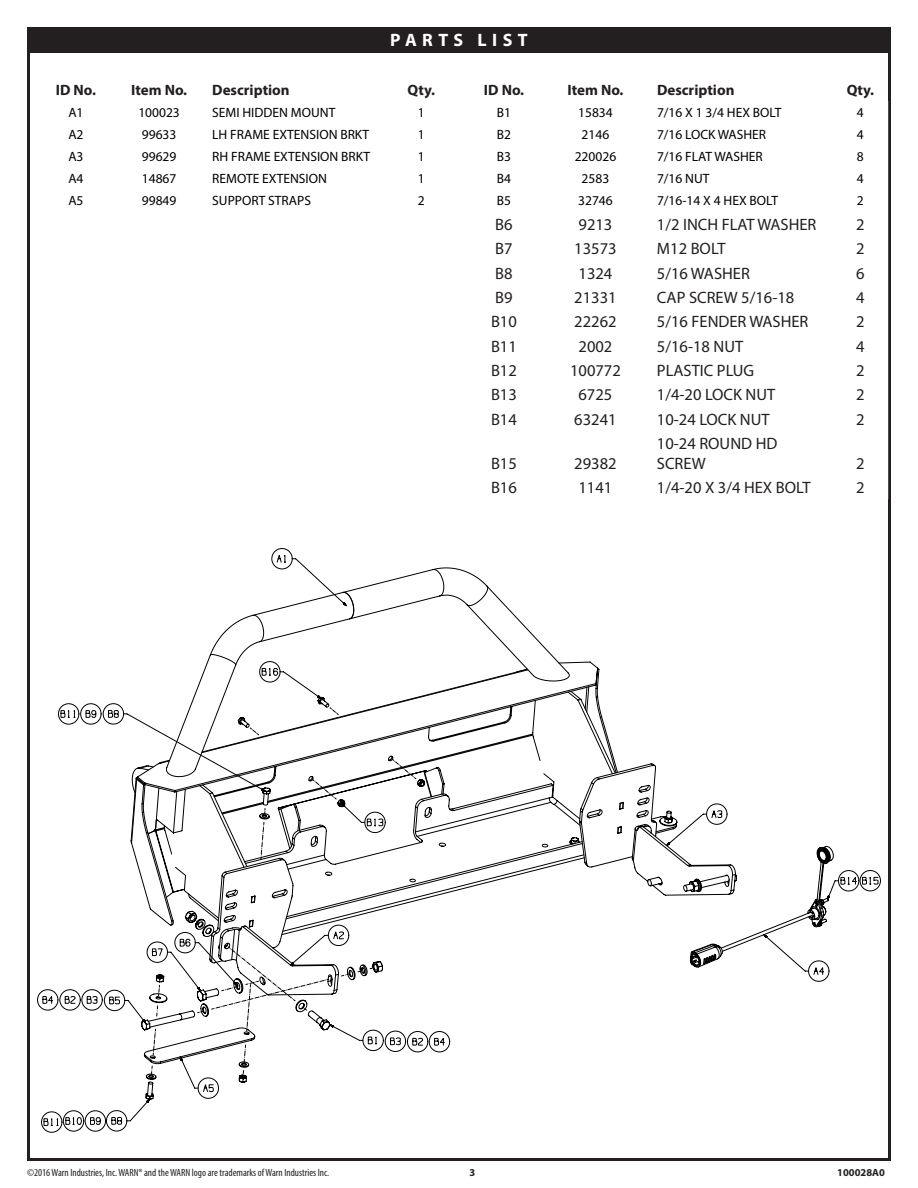
<style>
.page{position:relative;width:918px;height:1188px;background:#fff}
.page>*{position:absolute;margin:0;border:0;box-sizing:border-box;transform-origin:0 0}
.Main_Headers{font:700 18px "Myriad Pro";letter-spacing:.3em;color:#fff}
.t1{font:16.5px/19.8px "Myriad Pro";color:#231f20}
.t2{font:700 15px "Myriad Pro";color:#231f20}
.t3{font:13.5px "Myriad Pro";color:#000}
.t4{font:condensed 10.5px "Myriad Pro";color:#231f20}
.t5{font:700 10.5px "Myriad Pro";color:#231f20}
</style>
<div class="page">
<div style="left:28px;top:27px;width:862px;height:25px;background:#231f20"></div>
<div style="left:272px;top:548px;width:20px;height:21px;border:1px solid #000;border-radius:50%"></div>
<div style="left:37px;top:990px;width:21px;height:20px;border:1px solid #000;border-radius:50%"></div>
<div style="left:106px;top:1111px;width:21px;height:20px;border:1px solid #000;border-radius:50%"></div>
<div style="left:85px;top:1111px;width:21px;height:20px;border:1px solid #000;border-radius:50%"></div>
<div style="left:63px;top:1111px;width:21px;height:20px;border:1px solid #000;border-radius:50%"></div>
<div style="left:41px;top:1112px;width:21px;height:20px;border:1px solid #000;border-radius:50%"></div>
<div style="left:860px;top:870px;width:21px;height:21px;border:1px solid #000;border-radius:50%"></div>
<svg style="left:43px;top:555px;width:781px;height:571px"></svg>
<p class="Main_Headers" style="left:390px;top:29px;width:139px">PARTS LIST</p>
<p class="t2" style="left:56px;top:80px;width:42px">ID No.</p>
<p class="t2" style="left:131px;top:80px;width:58px">Item No.</p>
<p class="t2" style="left:212px;top:80px;width:79px">Description</p>
<p class="t2" style="left:408px;top:80px;width:29px">Qty.</p>
<p class="t3" style="left:68px;top:104px;width:17px">A1</p>
<p class="t3" style="left:138px;top:104px;width:43px">100023</p>
<p class="t3" style="left:212px;top:104px;width:125px">SEMI HIDDEN MOUNT</p>
<p class="t3" style="left:418px;top:104px;width:8px">1</p>
<p class="t3" style="left:68px;top:126px;width:17px">A2</p>
<p class="t3" style="left:142px;top:126px;width:36px">99633</p>
<p class="t3" style="left:212px;top:126px;width:159px">LH FRAME EXTENSION BRKT</p>
<p class="t3" style="left:418px;top:126px;width:8px">1</p>
<p class="t3" style="left:68px;top:148px;width:17px">A3</p>
<p class="t3" style="left:142px;top:148px;width:36px">99629</p>
<p class="t3" style="left:212px;top:148px;width:159px">RH FRAME EXTENSION BRKT</p>
<p class="t3" style="left:418px;top:148px;width:8px">1</p>
<p class="t3" style="left:68px;top:170px;width:17px">A4</p>
<p class="t3" style="left:142px;top:170px;width:36px">14867</p>
<p class="t3" style="left:212px;top:170px;width:116px">REMOTE EXTENSION</p>
<p class="t3" style="left:418px;top:170px;width:8px">1</p>
<p class="t3" style="left:68px;top:193px;width:17px">A5</p>
<p class="t3" style="left:142px;top:193px;width:36px">99849</p>
<p class="t3" style="left:212px;top:193px;width:100px">SUPPORT STRAPS</p>
<p class="t3" style="left:418px;top:193px;width:8px">2</p>
<p class="t2" style="left:484px;top:80px;width:42px">ID No.</p>
<p class="t2" style="left:568px;top:80px;width:58px">Item No.</p>
<p class="t2" style="left:657px;top:80px;width:79px">Description</p>
<p class="t2" style="left:847px;top:80px;width:29px">Qty.</p>
<p class="t3" style="left:497px;top:104px;width:16px">B1</p>
<p class="t3" style="left:578px;top:104px;width:36px">15834</p>
<p class="t3" style="left:657px;top:104px;width:126px">7/16 X 1 3/4 HEX BOLT</p>
<p class="t3" style="left:857px;top:104px;width:8px">4</p>
<p class="t3" style="left:497px;top:126px;width:16px">B2</p>
<p class="t3" style="left:582px;top:126px;width:29px">2146</p>
<p class="t3" style="left:657px;top:126px;width:111px">7/16 LOCK WASHER</p>
<p class="t3" style="left:857px;top:126px;width:8px">4</p>
<p class="t3" style="left:497px;top:148px;width:16px">B3</p>
<p class="t3" style="left:575px;top:148px;width:43px">220026</p>
<p class="t3" style="left:657px;top:148px;width:107px">7/16 FLAT WASHER</p>
<p class="t3" style="left:857px;top:148px;width:8px">8</p>
<p class="t3" style="left:497px;top:170px;width:16px">B4</p>
<p class="t3" style="left:582px;top:170px;width:29px">2583</p>
<p class="t3" style="left:657px;top:170px;width:54px">7/16 NUT</p>
<p class="t3" style="left:857px;top:170px;width:8px">4</p>
<p class="t3" style="left:497px;top:193px;width:16px">B5</p>
<p class="t3" style="left:578px;top:193px;width:36px">32746</p>
<p class="t3" style="left:657px;top:193px;width:123px">7/16-14 X 4 HEX BOLT</p>
<p class="t3" style="left:857px;top:193px;width:8px">2</p>
<p class="t1" style="left:495px;top:214px;width:19px">B6</p>
<p class="t1" style="left:579px;top:214px;width:35px">9213</p>
<p class="t1" style="left:657px;top:214px;width:161px">1/2 INCH FLAT WASHER</p>
<p class="t1" style="left:856px;top:214px;width:10px">2</p>
<p class="t1" style="left:495px;top:238px;width:19px">B7</p>
<p class="t1" style="left:574px;top:238px;width:44px">13573</p>
<p class="t1" style="left:657px;top:238px;width:70px">M12 BOLT</p>
<p class="t1" style="left:856px;top:238px;width:10px">2</p>
<p class="t1" style="left:495px;top:263px;width:19px">B8</p>
<p class="t1" style="left:579px;top:263px;width:35px">1324</p>
<p class="t1" style="left:657px;top:263px;width:94px">5/16 WASHER</p>
<p class="t1" style="left:856px;top:263px;width:10px">6</p>
<p class="t1" style="left:495px;top:287px;width:19px">B9</p>
<p class="t1" style="left:574px;top:287px;width:44px">21331</p>
<p class="t1" style="left:657px;top:287px;width:139px">CAP SCREW 5/16-18</p>
<p class="t1" style="left:856px;top:287px;width:10px">4</p>
<p class="t1" style="left:491px;top:312px;width:27px">B10</p>
<p class="t1" style="left:574px;top:312px;width:44px">22262</p>
<p class="t1" style="left:657px;top:312px;width:153px">5/16 FENDER WASHER</p>
<p class="t1" style="left:856px;top:312px;width:10px">2</p>
<p class="t1" style="left:491px;top:336px;width:27px">B11</p>
<p class="t1" style="left:579px;top:336px;width:35px">2002</p>
<p class="t1" style="left:657px;top:336px;width:88px">5/16-18 NUT</p>
<p class="t1" style="left:856px;top:336px;width:10px">4</p>
<p class="t1" style="left:491px;top:360px;width:27px">B12</p>
<p class="t1" style="left:570px;top:360px;width:52px">100772</p>
<p class="t1" style="left:657px;top:360px;width:99px">PLASTIC PLUG</p>
<p class="t1" style="left:856px;top:360px;width:10px">2</p>
<p class="t1" style="left:491px;top:385px;width:27px">B13</p>
<p class="t1" style="left:579px;top:385px;width:35px">6725</p>
<p class="t1" style="left:657px;top:385px;width:120px">1/4-20 LOCK NUT</p>
<p class="t1" style="left:856px;top:385px;width:10px">2</p>
<p class="t1" style="left:491px;top:409px;width:27px">B14</p>
<p class="t1" style="left:574px;top:409px;width:44px">63241</p>
<p class="t1" style="left:657px;top:409px;width:114px">10-24 LOCK NUT</p>
<p class="t1" style="left:856px;top:409px;width:10px">2</p>
<p class="t1" style="left:491px;top:453px;width:27px">B15</p>
<p class="t1" style="left:574px;top:453px;width:44px">29382</p>
<p class="t1" style="left:657px;top:433px;width:122px">10-24 ROUND HD<br>SCREW</p>
<p class="t1" style="left:856px;top:453px;width:10px">2</p>
<p class="t1" style="left:491px;top:478px;width:27px">B16</p>
<p class="t1" style="left:579px;top:478px;width:35px">1141</p>
<p class="t1" style="left:657px;top:478px;width:155px">1/4-20 X 3/4 HEX BOLT</p>
<p class="t1" style="left:856px;top:478px;width:10px">2</p>
<p class="t4" style="left:27px;top:1166px;width:304px">©2016 Warn Industries, Inc. WARN® and the WARN logo are trademarks of Warn Industries Inc.</p>
<p class="t5" style="left:470px;top:1165px;width:7px">3</p>
<p class="t5" style="left:837px;top:1165px;width:49px">100028A0</p>
</div>
